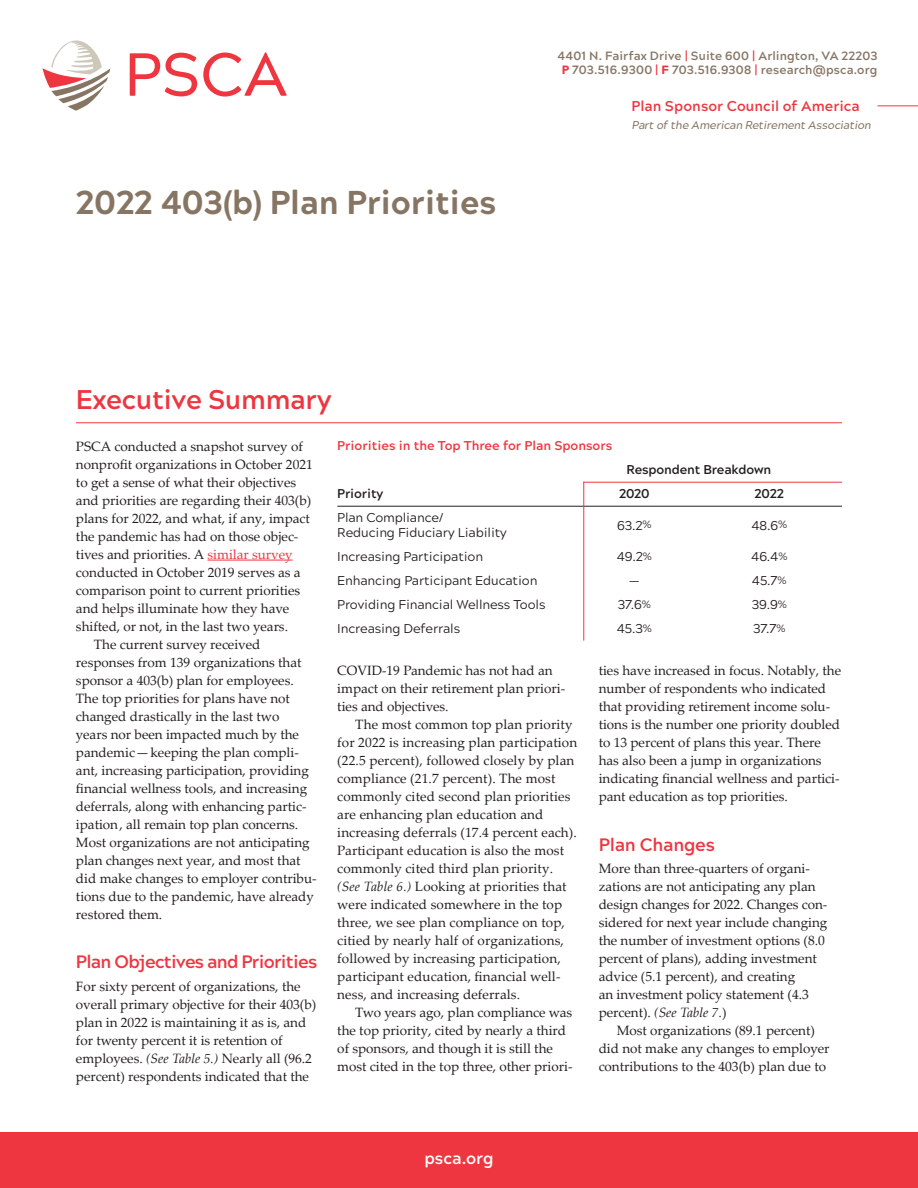
<style>
.page{position:relative;width:918px;height:1188px;background:#fff}
.page>*{position:absolute;margin:0;border:0;box-sizing:border-box;transform-origin:0 0}
.A_01b-_Main_Hd__AG_X{font:800 33px "Acherus Grotesque";letter-spacing:-.005em;color:#877564}
.A_03e-_Snapshot_Seco{font:700 27px "Acherus Grotesque";letter-spacing:-.01em;color:#ee3640}
.A_04a-_Subhd_1{font:700 18px "Acherus Grotesque";letter-spacing:-.04em;color:#ee3640}
.A_04a-_Subhd_1-2{font:700 18px "Acherus Grotesque";letter-spacing:-.01em;color:#ee3640}
.t1{font:700 16.5px "Acherus Grotesque";letter-spacing:-.005em;color:#fff}
.t2{font:700 14.25px "Acherus Grotesque";letter-spacing:.005em;color:#ee3640}
.A_05a-_Body__Pal_9_1{font:13.5px/18px "Palatino Linotype";color:#231f20}
.A_05b-_Body__1st_par{font:13.5px/18px "Palatino Linotype";color:#231f20}
.S_04a3b-_Tbl_4-col{font:12.75px/15px "Acherus Grotesque";letter-spacing:-.01em;color:#231f20}
.A_20a-_Table_Hd__AG{font:700 12.75px "Acherus Grotesque";color:#ee3640}
.S_04a1-_Tbl_4-col__m{font:700 12.75px "Acherus Grotesque";letter-spacing:-.01em;color:#231f20}
.S_04a2-_Tbl_4-col__h{font:700 12.75px "Acherus Grotesque";letter-spacing:-.01em;color:#231f20}
.S_04a3b-_Tbl_4-col-2{font:12.75px "Acherus Grotesque";letter-spacing:-.01em;color:#231f20;scale:1.5 1}
.t3{font:700 12px/14.4px "Acherus Grotesque";letter-spacing:.01em;color:#877564;text-align:center}
.t4{font:italic 500 11.25px "Acherus Grotesque";letter-spacing:-.01em;color:#877564}
.s1{color:#ee3640}
.s2{font-weight:900;color:#ee3640}
.s3{font-family:"Arial";font-weight:700}
.s4{font-style:italic}
.s5{font-size:10.5px}
</style>
<div class="page">
<div style="left:0;top:1132px;width:918px;height:56px;background:#ee3640"></div>
<hr style="left:878px;top:105px;width:40px;height:1px;background:#ee3640">
<svg style="left:43px;top:40px;width:67px;height:71px"></svg>
<svg style="left:130px;top:53px;width:67px;height:43px"></svg>
<svg style="left:203px;top:52px;width:84px;height:45px"></svg>
<hr style="left:208px;top:560px;width:85px;height:1px;background:#ee3640">
<hr style="left:76px;top:422px;width:766px;height:1px;background:#ee3640">
<hr style="left:583px;top:482px;width:259px;height:1px;background:#ee3640">
<hr style="left:337px;top:506px;width:505px;height:1px;background:#231f20">
<hr style="left:583px;top:482px;width:1px;height:159px;background:#ee3640">
<p class="t3" style="left:558px;top:48px;width:321px">4401 N. Fairfax Drive <span class="s1">|</span> Suite 600 <span class="s1">|</span> Arlington, VA 22203<br><span class="s2">P</span> 703.516.9300 <span class="s1">|</span> <span class="s2">F</span> 703.516.9308 <span class="s1">|</span> research@psca.org</p>
<p class="t2" style="left:632px;top:94px;width:230px">Plan Sponsor Council of America</p>
<p class="A_01b-_Main_Hd__AG_X" style="left:76px;top:174px;width:422px">2022 403<span class="s3">(</span>b<span class="s3">)</span> Plan Priorities</p>
<p class="A_03e-_Snapshot_Seco" style="left:76px;top:376px;width:257px">Executive Summary</p>
<p class="t4" style="left:632px;top:116px;width:241px">Part of the American Retirement Association</p>
<p class="A_05b-_Body__1st_par" style="left:76px;top:437px;width:238px">PSCA conducted a snapshot survey of nonprofit organizations in October 2021 to get a sense of what their objectives and priorities are regarding their 403(b) plans for 2022, and what, if any, impact the pandemic has had on those objec&shy;tives and priorities. A <span class="s1">similar survey </span>conducted in October 2019 serves as a comparison point to current priorities and helps illuminate how they have shifted, or not, in the last two years.</p>
<p class="A_05a-_Body__Pal_9_1" style="left:76px;top:635px;width:242px;text-indent:18px">The current survey received responses from 139 organizations that sponsor a 403(b) plan for employees.<br>The top priorities for plans have not changed drastically in the last two<br>years nor been impacted much by the pandemic — keeping the plan compli&shy;ant, increasing participation, providing financial wellness tools, and increasing deferrals, along with enhancing partic&shy;ipation , all remain top plan concerns.<br>Most organizations are not anticipating plan changes next year, and most that did make changes to employer contribu&shy;tions due to the pandemic, have already restored them.</p>
<p class="A_04a-_Subhd_1" style="left:76px;top:947px;width:243px">Plan Objectives and Priorities</p>
<p class="A_05b-_Body__1st_par" style="left:76px;top:977px;width:242px">For sixty percent of organizations, the overall primary objective for their 403(b) plan in 2022 is maintaining it as is, and for twenty percent it is retention of employees. <span class="s4">(See Table 5.)</span> Nearly all (96.2 percent) respondents indicated that the</p>
<p class="A_20a-_Table_Hd__AG" style="left:337px;top:435px;width:277px">Priorities in the Top Three for Plan Sponsors</p>
<p class="S_04a1-_Tbl_4-col__m" style="left:626px;top:459px;width:146px">Respondent Breakdown</p>
<p class="S_04a2-_Tbl_4-col__h" style="left:337px;top:483px;width:47px">Priority</p>
<p class="S_04a2-_Tbl_4-col__h" style="left:619px;top:483px;width:32px">2020</p>
<p class="S_04a2-_Tbl_4-col__h" style="left:755px;top:483px;width:31px">2022</p>
<p class="S_04a3b-_Tbl_4-col" style="left:337px;top:509px;width:171px">Plan Compliance/<br>Reducing Fiduciary Liability</p>
<p class="S_04a3b-_Tbl_4-col" style="left:617px;top:517px;width:36px">63.2<span class="s5">%</span></p>
<p class="S_04a3b-_Tbl_4-col" style="left:752px;top:517px;width:37px">48.6<span class="s5">%</span></p>
<p class="S_04a3b-_Tbl_4-col" style="left:337px;top:548px;width:147px">Increasing Participation</p>
<p class="S_04a3b-_Tbl_4-col" style="left:617px;top:548px;width:37px">49.2<span class="s5">%</span></p>
<p class="S_04a3b-_Tbl_4-col" style="left:751px;top:548px;width:38px">46.4<span class="s5">%</span></p>
<p class="S_04a3b-_Tbl_4-col" style="left:337px;top:572px;width:202px">Enhancing Participant Education</p>
<p class="S_04a3b-_Tbl_4-col-2" style="left:629px;top:570px;width:9px">—</p>
<p class="S_04a3b-_Tbl_4-col" style="left:752px;top:572px;width:36px">45.7<span class="s5">%</span></p>
<p class="S_04a3b-_Tbl_4-col" style="left:337px;top:596px;width:210px">Providing Financial Wellness Tools</p>
<p class="S_04a3b-_Tbl_4-col" style="left:618px;top:596px;width:34px">37.6<span class="s5">%</span></p>
<p class="S_04a3b-_Tbl_4-col" style="left:752px;top:596px;width:36px">39.9<span class="s5">%</span></p>
<p class="S_04a3b-_Tbl_4-col" style="left:337px;top:620px;width:124px">Increasing Deferrals</p>
<p class="S_04a3b-_Tbl_4-col" style="left:617px;top:620px;width:37px">45.3<span class="s5">%</span></p>
<p class="S_04a3b-_Tbl_4-col" style="left:753px;top:620px;width:34px">37.7<span class="s5">%</span></p>
<p class="A_05b-_Body__1st_par" style="left:337px;top:661px;width:229px">COVID-19 Pandemic has not had an impact on their retirement plan priori&shy;ties and objectives.</p>
<p class="A_05a-_Body__Pal_9_1" style="left:337px;top:715px;width:241px;text-indent:18px">The most common top plan priority for 2022 is increasing plan participation (22.5 percent), followed closely by plan compliance (21.7 percent). The most commonly cited second plan priorities are enhancing plan education and increasing deferrals (17.4 percent each).<br>Participant education is also the most commonly cited third plan priority. <span class="s4">(See Table 6.)</span> Looking at priorities that were indicated somewhere in the top three, we see plan compliance on top, citied by nearly half of organizations, followed by increasing participation, participant education, financial well&shy;ness, and increasing deferrals.</p>
<p class="A_05a-_Body__Pal_9_1" style="left:337px;top:1003px;width:237px;text-indent:18px">Two years ago, plan compliance was the top priority, cited by nearly a third of sponsors, and though it is still the most cited in the top three, other priori-</p>
<p class="A_05a-_Body__Pal_9_1" style="left:599px;top:661px;width:244px">ties have increased in focus. Notably, the number of respondents who indicated that providing retirement income solu&shy;tions is the number one priority doubled to 13 percent of plans this year. There has also been a jump in organizations indicating financial wellness and partici&shy;pant education as top priorities.</p>
<p class="A_04a-_Subhd_1-2" style="left:599px;top:829px;width:118px">Plan Changes</p>
<p class="A_05b-_Body__1st_par" style="left:599px;top:859px;width:230px">More than three-quarters of organi&shy;zations are not anticipating any plan design changes for 2022. Changes con&shy;sidered for next year include changing the number of investment options (8.0 percent of plans), adding investment advice (5.1 percent), and creating<br>an investment policy statement (4.3 percent). <span class="s4">(See Table 7.</span>)</p>
<p class="A_05a-_Body__Pal_9_1" style="left:599px;top:1021px;width:232px;text-align:center">Most organizations (89.1 percent)<br>did not make any changes to employer contributions to the 403(b) plan due to</p>
<p class="t1" style="left:424px;top:1144px;width:71px">psca.org</p>
</div>
